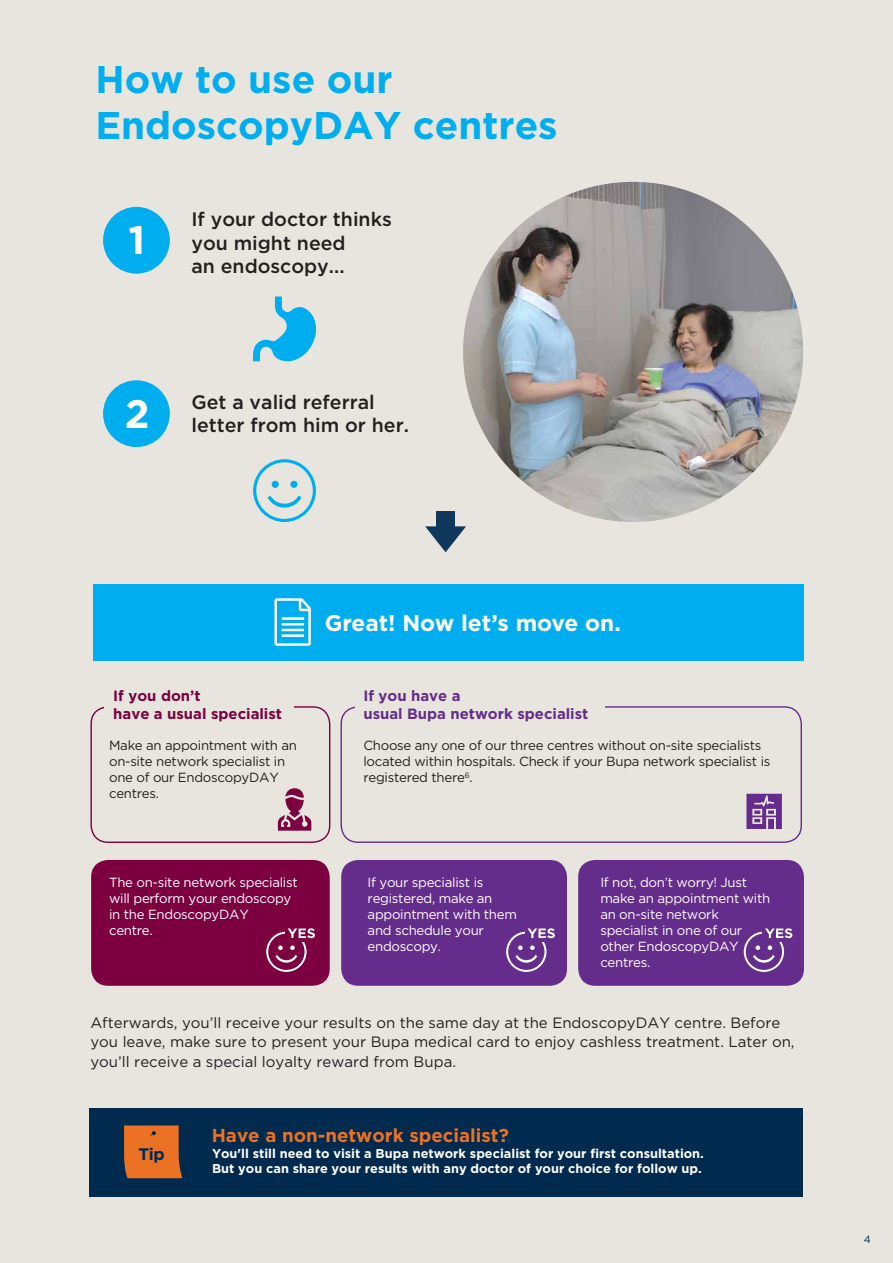
<style>
.page{position:relative;width:893px;height:1263px;background:#e8e5df}
.page>*{position:absolute;margin:0;border:0;box-sizing:border-box;transform-origin:0 0}
.t1{font:700 39.75px "Gotham";color:#fff}
.t2{font:700 38.55px/46.2px "Gotham";color:#00aeef}
.t3{font:700 22.65px "Gotham";color:#fff}
.t4{font:500 19.5px/23.4px "Gotham";color:#231f20}
.t5{font:700 18.75px "Gotham";color:#eb7124}
.t6{font:700 16.65px "Gotham";color:#002a4e}
.t7{font:15px/19.5px "Gotham";color:#231f20}
.t8{font:700 14.85px/18.1px "Gotham";color:#652d8b}
.t9{font:700 14.85px/18.1px "Gotham";color:#7c0040}
.t10{font:13.2px/15.9px "Gotham";letter-spacing:-.02em;color:#fff}
.t11{font:13.2px/15.9px "Gotham";letter-spacing:-.02em;color:#231f20}
.t12{font:700 12.75px/15.3px "Gotham";color:#fff}
.t13{font:10.5px "Gotham";color:#002a4e}
</style>
<div class="page">
<div style="left:341px;top:860px;width:226px;height:126px;background:#652d8b;border-radius:17px"></div>
<div style="left:103px;top:207px;width:67px;height:67px;background:#00aeef;border-radius:50%"></div>
<div style="left:103px;top:380px;width:67px;height:67px;background:#00aeef;border-radius:50%"></div>
<div style="left:436px;top:511px;width:19px;height:26px;background:#10385c"></div>
<svg style="left:425px;top:526px;width:41px;height:26px"></svg>
<div style="left:340px;top:706px;width:462px;height:137px;border:1px solid #652d8b;border-radius:17px"></div>
<div style="left:90px;top:706px;width:240px;height:137px;border:1px solid #7c0040;border-radius:17px"></div>
<div style="left:105px;top:677px;width:189px;height:47px;background:#e8e5df"></div>
<div style="left:355px;top:677px;width:250px;height:47px;background:#e8e5df"></div>
<div style="left:91px;top:860px;width:239px;height:126px;background:#7c0040;border-radius:17px"></div>
<svg style="left:746px;top:794px;width:36px;height:35px"></svg>
<svg style="left:278px;top:788px;width:33px;height:43px"></svg>
<svg style="left:266px;top:928px;width:49px;height:44px"></svg>
<div style="left:578px;top:860px;width:226px;height:126px;background:#652d8b;border-radius:17px"></div>
<div style="left:93px;top:584px;width:711px;height:76px;background:#00aeef"></div>
<svg style="left:274px;top:598px;width:37px;height:48px"></svg>
<svg style="left:253px;top:296px;width:63px;height:66px"></svg>
<img style="left:463px;top:182px;width:340px;height:340px;border-radius:170px">
<svg style="left:253px;top:459px;width:63px;height:63px"></svg>
<div style="left:290px;top:481px;width:8px;height:7px;background:#00aeef;border-radius:50%"></div>
<div style="left:272px;top:481px;width:7px;height:7px;background:#00aeef;border-radius:50%"></div>
<svg style="left:506px;top:928px;width:49px;height:44px"></svg>
<svg style="left:743px;top:928px;width:49px;height:44px"></svg>
<div style="left:90px;top:1109px;width:713px;height:88px;background:#002a4e"></div>
<svg style="left:124px;top:1125px;width:58px;height:53px;background:#da6b26"></svg>
<h2 class="t2" style="left:95px;top:56px;width:464px">How to use our<br>EndoscopyDAY centres</h2>
<h1 class="t1" style="left:128px;top:214px;width:18px">1</h1>
<h3 class="t4" style="left:191px;top:207px;width:202px">If your doctor thinks you might need<br>an endoscopy...</h3>
<h1 class="t1" style="left:125px;top:387px;width:26px">2</h1>
<h3 class="t4" style="left:191px;top:390px;width:219px">Get a valid referral letter from him or her.</h3>
<p class="t9" style="left:113px;top:686px;width:170px">If you don’t<br>have a usual specialist</p>
<p class="t11" style="left:109px;top:737px;width:189px">Make an appointment with an on-site network specialist in one of our EndoscopyDAY centres.</p>
<h3 class="t3" style="left:325px;top:608px;width:298px">Great! Now let’s move on.</h3>
<p class="t8" style="left:363px;top:686px;width:227px">If you have a<br>usual Bupa network specialist</p>
<p class="t11" style="left:363px;top:737px;width:409px">Choose any one of our three centres without on-site specialists located within hospitals. Check if your Bupa network specialist is registered there<sup>6</sup>.</p>
<p class="t10" style="left:109px;top:874px;width:190px">The on-site network specialist will perform your endoscopy in the EndoscopyDAY<br>centre.</p>
<p class="t10" style="left:368px;top:874px;width:151px">If your specialist is registered, make an appointment with them and schedule your endoscopy.</p>
<p class="t10" style="left:600px;top:874px;width:172px">If not, don’t worry! Just make an appointment with an on-site network specialist in one of our other EndoscopyDAY centres.</p>
<p class="t7" style="left:90px;top:1012px;width:706px">Afterwards, you’ll receive your results on the same day at the EndoscopyDAY centre. Before you leave, make sure to present your Bupa medical card to enjoy cashless treatment. Later on, you’ll receive a special loyalty reward from Bupa.</p>
<p class="t6" style="left:138px;top:1143px;width:28px">Tip</p>
<h3 class="t5" style="left:212px;top:1122px;width:299px">Have a non-network specialist?</h3>
<p class="t12" style="left:212px;top:1146px;width:493px">You'll still need to visit a Bupa network specialist for your first consultation.<br>But you can share your results with any doctor of your choice for follow up.</p>
<p class="t13" style="left:864px;top:1232px;width:9px">4</p>
</div>
